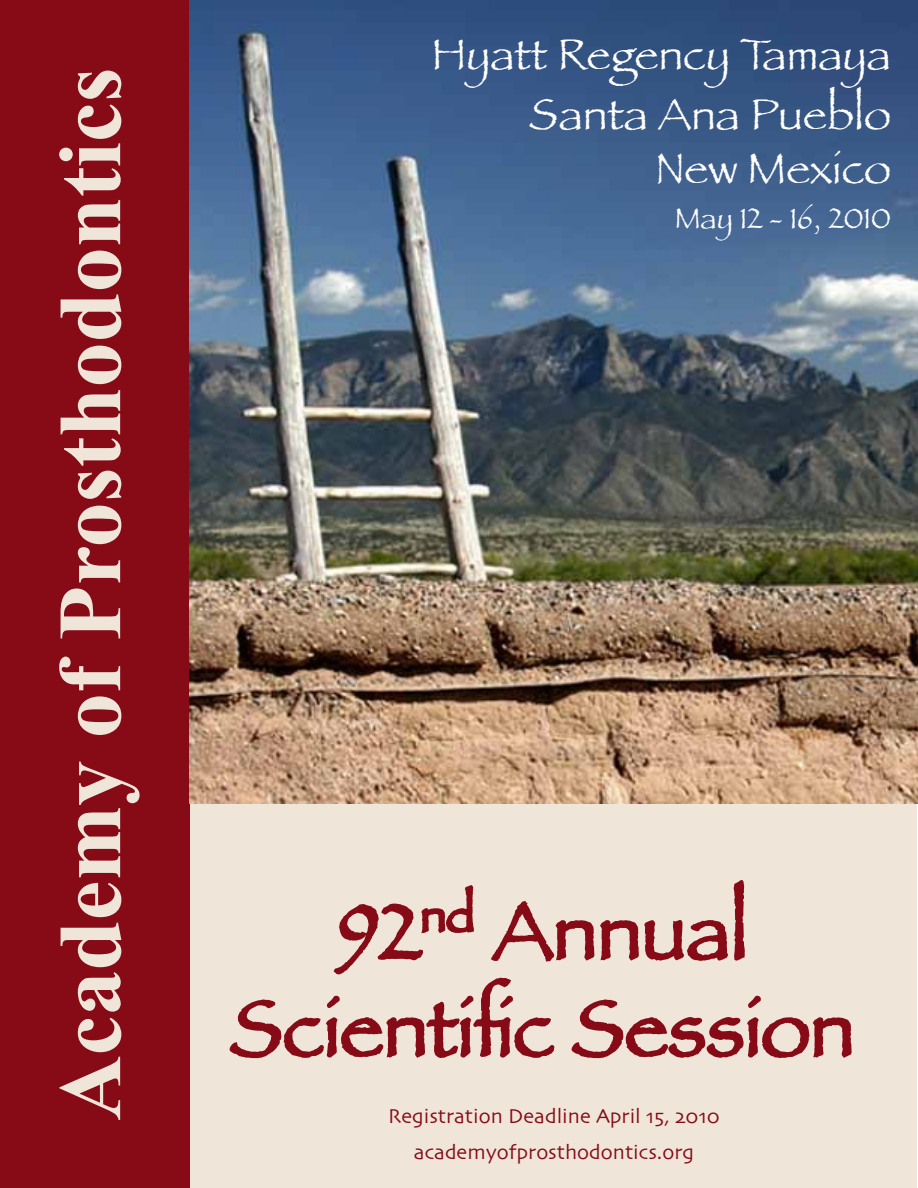
<style>
.page{position:relative;width:918px;height:1188px;background:#fff}
.page>*{position:absolute;margin:0;border:0;box-sizing:border-box;transform-origin:0 0}
.t1{font:700 90px "Times New Roman";color:#efe5d8}
.t2{font:81px/97.2px "Papyrus";color:#860b17;text-align:center}
.t3{font:45px/60px "Papyrus";color:#fff;text-align:right}
.t4{font:30px "Papyrus";color:#fff}
.t5{font:21px/36px "Skia";color:#860b17;text-align:center}
</style>
<div class="page">
<div style="left:182px;top:794px;width:735px;height:393px;background:#efe5d8"></div>
<div style="left:0;top:0;width:190px;height:1188px;background:#860b17"></div>
<svg style="left:229px;top:880px;width:623px;height:179px"></svg>
<img style="left:190px;top:0;width:728px;height:804px">
<h1 class="t1" style="left:28px;top:1121px;width:1055px;rotate:-90deg">Academy of Prosthodontics</h1>
<h3 class="t3" style="left:432px;top:24px;width:461px">Hyatt Regency Tamaya<br>Santa Ana Pueblo</h3>
<h3 class="t3" style="left:655px;top:137px;width:237px">New Mexico</h3>
<h3 class="t4" style="left:675px;top:200px;width:218px">May 12 - 16, 2010</h3>
<h2 class="t2" style="left:230px;top:881px;width:626px">92<sup>nd</sup> Annual<br>Scientific Session</h2>
<p class="t5" style="left:388px;top:1099px;width:333px">Registration Deadline April 15, 2010 academyofprosthodontics.org</p>
</div>
